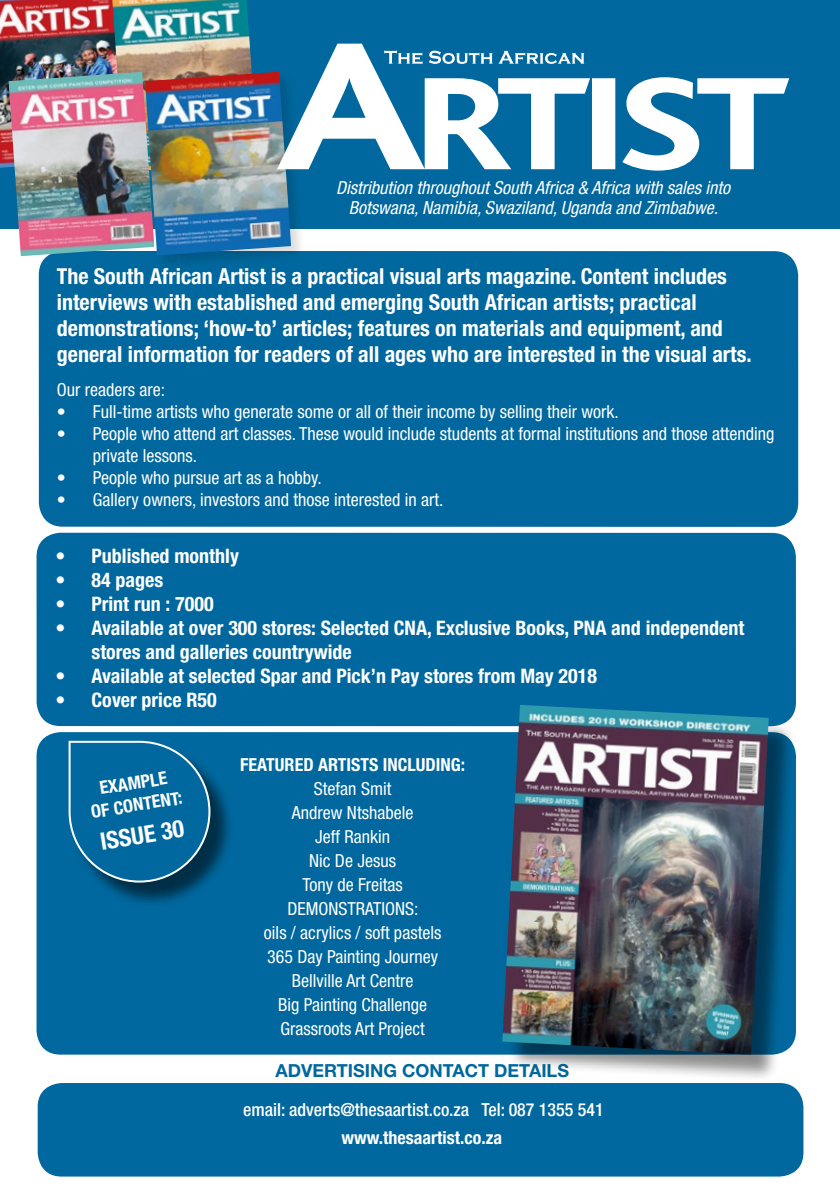
<style>
.page{position:relative;width:840px;height:1191px;background:#fff}
.page>*{position:absolute;margin:0;border:0;box-sizing:border-box;transform-origin:0 0}
.t1{font:700 condensed 24px "Helvetica Neue LT Std";color:#fff}
.t2{font:700 condensed 22px/26px "Helvetica Neue LT Std";color:#fff}
.t3{font:700 condensed 20px/24px "Helvetica Neue LT Std";color:#fff}
.t4{font:condensed 18px/24px "Helvetica Neue LT Std";color:#fff}
.t5{font:italic condensed 18px/20px "Helvetica Neue LT Std";color:#fff;text-align:center}
.t6{font:700 condensed 18px/22px "Helvetica Neue LT Std";color:#fff;text-align:center}
.t7{font:500 condensed 18px "Helvetica Neue LT Std";color:#fff}
.t8{font:700 18px "Helvetica Neue LT Std";color:#00689e}
</style>
<div class="page">
<div style="left:0;top:0;width:839px;height:228px;background:#00689e"></div>
<div style="left:39px;top:251px;width:758px;height:276px;background:#00689e;border-radius:24px"></div>
<div style="left:36px;top:533px;width:759px;height:193px;background:#00689e;border-radius:24px"></div>
<div style="left:38px;top:1083px;width:765px;height:93px;background:#00689e;border-radius:24px"></div>
<img style="left:0;top:0;width:112px;height:168px">
<img style="left:112px;top:0;width:140px;height:72px">
<img style="left:9px;top:72px;width:134px;height:184px">
<div style="left:143px;top:70px;width:163px;height:200px;background:#000;opacity:.14"></div>
<img style="left:145px;top:72px;width:146px;height:183px">
<div style="left:37px;top:732px;width:758px;height:322px;background:#00689e;border-radius:24px"></div>
<div style="left:506px;top:709px;width:290px;height:373px;background:#000;opacity:.45"></div>
<img style="left:502px;top:705px;width:266px;height:349px">
<div style="left:72px;top:744px;width:163px;height:163px;background:#000;opacity:.55"></div>
<svg style="left:68px;top:740px;width:143px;height:143px"></svg>
<svg style="left:277px;top:44px;width:511px;height:127px"></svg>
<p class="t5" style="left:336px;top:178px;width:395px">Distribution throughout South Africa &amp; Africa with sales into<br>Botswana, Namibia, Swaziland, Uganda and Zimbabwe.</p>
<p class="t2" style="left:57px;top:262px;width:696px">The South African Artist is a practical visual arts magazine. Content includes interviews with established and emerging South African artists; practical demonstrations; ‘how-to’ articles; features on materials and equipment, and general information for readers of all ages who are interested in the visual arts.</p>
<p class="t4" style="left:57px;top:377px;width:110px">Our readers are:</p>
<p class="t4" style="left:57px;top:399px;width:563px">• Full-time artists who generate some or all of their income by selling their work.</p>
<p class="t4" style="left:93px;top:422px;width:683px;line-height:22px;text-indent:-36px">• People who attend art classes. These would include students at formal institutions and those attending private lessons.</p>
<p class="t4" style="left:57px;top:465px;width:266px">• People who pursue art as a hobby.</p>
<p class="t4" style="left:57px;top:487px;width:388px">• Gallery owners, investors and those interested in art.</p>
<p class="t3" style="left:55px;top:543px;width:185px">• Published monthly</p>
<p class="t3" style="left:55px;top:567px;width:109px">• 84 pages</p>
<p class="t3" style="left:55px;top:591px;width:160px">• Print run : 7000</p>
<p class="t3" style="left:91px;top:615px;width:654px;text-indent:-36px">• Available at over 300 stores: Selected CNA, Exclusive Books, PNA and independent stores and galleries countrywide</p>
<p class="t3" style="left:55px;top:663px;width:542px">• Available at selected Spar and Pick’n Pay stores from May 2018</p>
<p class="t3" style="left:55px;top:687px;width:163px">• Cover price R50</p>
<p class="t6" style="left:86px;top:779px;width:93px;rotate:-9deg">EXAMPLE<br>OF CONTENT:</p>
<h1 class="t1" style="left:98px;top:827px;width:86px;rotate:-9deg">ISSUE 30</h1>
<p class="t6" style="left:240px;top:753px;width:226px">FEATURED ARTISTS INCLUDING:</p>
<p class="t4" style="left:264px;top:776px;width:179px;text-align:center">Stefan Smit<br>Andrew Ntshabele<br>Jeff Rankin<br>Nic De Jesus<br>Tony de Freitas<br>DEMONSTRATIONS:<br>oils / acrylics / soft pastels<br>365 Day Painting Journey<br>Bellville Art Centre<br>Big Painting Challenge<br>Grassroots Art Project</p>
<p class="t8" style="left:275px;top:1059px;width:295px">ADVERTISING CONTACT DETAILS</p>
<p class="t7" style="left:243px;top:1099px;width:362px">email: adverts@thesaartist.co.za Tel: 087 1355 541</p>
<p class="t6" style="left:341px;top:1126px;width:162px">www.thesaartist.co.za</p>
</div>
